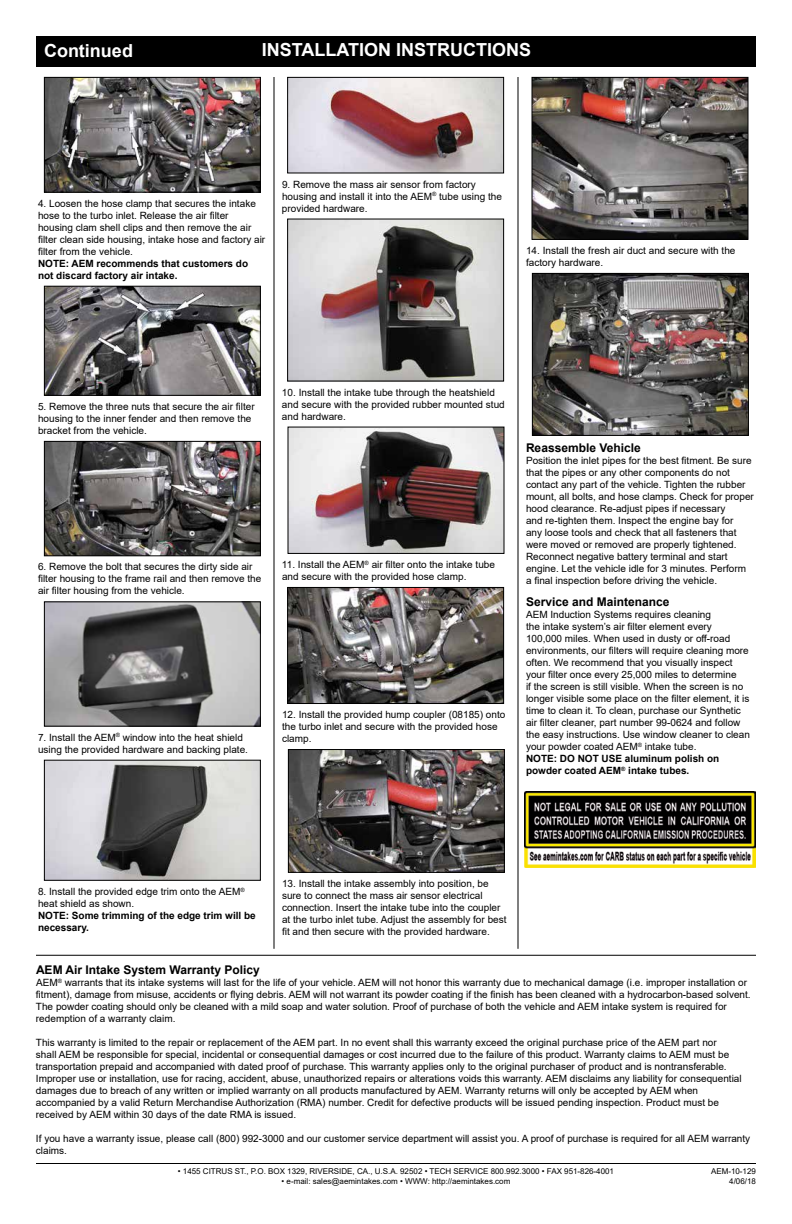
<style>
.page{position:relative;width:792px;height:1224px;background:#fff}
.page>*{position:absolute;margin:0;border:0;box-sizing:border-box;transform-origin:0 0}
.t1{font:700 18px "Arial";color:#fff}
.t2{font:700 12px "Arial";color:#000}
.t3{font:10px/12px "Arial";color:#000}
.t4{font:700 10px/12px "Arial";color:#000}
.t5{font:8px/9.6px "Arial";color:#000;text-align:right}
.s1{font-weight:700}
</style>
<div class="page">
<div style="left:36px;top:36px;width:720px;height:31px;background:#000"></div>
<hr style="left:36px;top:1163px;width:720px;height:1px;background:#000">
<hr style="left:36px;top:955px;width:720px;height:1px;background:#000">
<hr style="left:274px;top:77px;width:1px;height:872px;background:#000">
<hr style="left:518px;top:77px;width:1px;height:872px;background:#000">
<img style="left:524px;top:792px;width:232px;height:75px">
<img style="left:46px;top:79px;width:213px;height:112px">
<div style="left:44px;top:77px;width:217px;height:116px;border:1px solid #000"></div>
<img style="left:46px;top:288px;width:213px;height:106px">
<div style="left:44px;top:286px;width:217px;height:110px;border:1px solid #000"></div>
<img style="left:46px;top:443px;width:213px;height:111px">
<div style="left:44px;top:441px;width:217px;height:115px;border:1px solid #000"></div>
<img style="left:46px;top:603px;width:213px;height:122px">
<div style="left:44px;top:601px;width:217px;height:126px;border:1px solid #000"></div>
<img style="left:46px;top:762px;width:213px;height:117px">
<div style="left:44px;top:760px;width:217px;height:121px;border:1px solid #000"></div>
<img style="left:289px;top:79px;width:213px;height:92px">
<div style="left:287px;top:77px;width:217px;height:96px;border:1px solid #000"></div>
<img style="left:289px;top:221px;width:213px;height:158px">
<div style="left:287px;top:219px;width:217px;height:162px;border:1px solid #000"></div>
<img style="left:290px;top:429px;width:212px;height:123px">
<div style="left:288px;top:427px;width:216px;height:127px;border:1px solid #000"></div>
<img style="left:289px;top:589px;width:213px;height:113px">
<div style="left:287px;top:587px;width:217px;height:117px;border:1px solid #000"></div>
<img style="left:290px;top:751px;width:213px;height:120px">
<div style="left:288px;top:749px;width:217px;height:124px;border:1px solid #000"></div>
<img style="left:534px;top:79px;width:212px;height:159px">
<div style="left:532px;top:77px;width:216px;height:163px;border:1px solid #000"></div>
<img style="left:534px;top:275px;width:213px;height:159px">
<div style="left:532px;top:273px;width:217px;height:163px;border:1px solid #000"></div>
<h1 class="t1" style="left:44px;top:38px;width:90px">Continued</h1>
<h1 class="t1" style="left:262px;top:37px;width:271px">INSTALLATION INSTRUCTIONS</h1>
<p class="t3" style="left:38px;top:197px;width:229px">4. Loosen the hose clamp that secures the intake hose to the turbo inlet. Release the air filter housing clam shell clips and then remove the air filter clean side housing, intake hose and factory air filter from the vehicle.</p>
<p class="t4" style="left:38px;top:257px;width:212px">NOTE: AEM recommends that customers do not discard factory air intake.</p>
<p class="t3" style="left:282px;top:178px;width:221px">9. Remove the mass air sensor from factory housing and install it into the AEM<sup>®</sup> tube using the provided hardware.</p>
<p class="t3" style="left:526px;top:244px;width:211px">14. Install the fresh air duct and secure with the factory hardware.</p>
<p class="t3" style="left:38px;top:400px;width:218px">5. Remove the three nuts that secure the air filter housing to the inner fender and then remove the bracket from the vehicle.</p>
<p class="t3" style="left:38px;top:561px;width:225px">6. Remove the bolt that secures the dirty side air filter housing to the frame rail and then remove the air filter housing from the vehicle.</p>
<p class="t3" style="left:38px;top:731px;width:212px">7. Install the AEM<sup>®</sup> window into the heat shield using the provided hardware and backing plate.</p>
<p class="t3" style="left:282px;top:386px;width:224px">10. Install the intake tube through the heatshield and secure with the provided rubber mounted stud and hardware.</p>
<p class="t3" style="left:282px;top:559px;width:215px">11. Install the AEM<sup>®</sup> air filter onto the intake tube and secure with the provided hose clamp.</p>
<p class="t3" style="left:282px;top:709px;width:225px">12. Install the provided hump coupler (08185) onto the turbo inlet and secure with the provided hose clamp.</p>
<p class="t2" style="left:526px;top:439px;width:116px">Reassemble Vehicle</p>
<p class="t3" style="left:526px;top:454px;width:229px">Position the inlet pipes for the best fitment. Be sure that the pipes or any other components do not contact any part of the vehicle. Tighten the rubber mount, all bolts, and hose clamps. Check for proper hood clearance. Re-adjust pipes if necessary<br>and re-tighten them. Inspect the engine bay for<br>any loose tools and check that all fasteners that were moved or removed are properly tightened.<br>Reconnect negative battery terminal and start engine. Let the vehicle idle for 3 minutes. Perform a final inspection before driving the vehicle.</p>
<p class="t2" style="left:526px;top:594px;width:145px">Service and Maintenance</p>
<p class="t3" style="left:526px;top:609px;width:225px">AEM Induction Systems requires cleaning<br>the intake system’s air filter element every 100,000 miles. When used in dusty or off-road environments, our filters will require cleaning more often. We recommend that you visually inspect your filter once every 25,000 miles to determine<br>if the screen is still visible. When the screen is no longer visible some place on the filter element, it is time to clean it. To clean, purchase our Synthetic air filter cleaner, part number 99-0624 and follow the easy instructions. Use window cleaner to clean your powder coated AEM<sup>®</sup> intake tube.<br><span class="s1">NOTE: DO NOT USE aluminum polish on powder coated AEM</span><sup>®</sup> <span class="s1">intake tubes.</span></p>
<p class="t3" style="left:38px;top:885px;width:208px">8. Install the provided edge trim onto the AEM<sup>® </sup>heat shield as shown.</p>
<p class="t4" style="left:38px;top:910px;width:219px">NOTE: Some trimming of the edge trim will be necessary.</p>
<p class="t3" style="left:282px;top:877px;width:226px">13. Install the intake assembly into position, be sure to connect the mass air sensor electrical connection. Insert the intake tube into the coupler at the turbo inlet tube. Adjust the assembly for best fit and then secure with the provided hardware.</p>
<p class="t2" style="left:36px;top:961px;width:225px">AEM Air Intake System Warranty Policy</p>
<p class="t3" style="left:36px;top:976px;width:716px">AEM<sup>®</sup> warrants that its intake systems will last for the life of your vehicle. AEM will not honor this warranty due to mechanical damage (i.e. improper installation or fitment), damage from misuse, accidents or flying debris. AEM will not warrant its powder coating if the finish has been cleaned with a hydrocarbon-based solvent.<br>The powder coating should only be cleaned with a mild soap and water solution. Proof of purchase of both the vehicle and AEM intake system is required for redemption of a warranty claim.</p>
<p class="t3" style="left:36px;top:1036px;width:707px">This warranty is limited to the repair or replacement of the AEM part. In no event shall this warranty exceed the original purchase price of the AEM part nor<br>shall AEM be responsible for special, incidental or consequential damages or cost incurred due to the failure of this product. Warranty claims to AEM must be transportation prepaid and accompanied with dated proof of purchase. This warranty applies only to the original purchaser of product and is nontransferable.<br>Improper use or installation, use for racing, accident, abuse, unauthorized repairs or alterations voids this warranty. AEM disclaims any liability for consequential damages due to breach of any written or implied warranty on all products manufactured by AEM. Warranty returns will only be accepted by AEM when accompanied by a valid Return Merchandise Authorization (RMA) number. Credit for defective products will be issued pending inspection. Product must be received by AEM within 30 days of the date RMA is issued.</p>
<p class="t3" style="left:36px;top:1132px;width:716px">If you have a warranty issue, please call (800) 992-3000 and our customer service department will assist you. A proof of purchase is required for all AEM warranty claims.</p>
<p class="t5" style="left:178px;top:1166px;width:438px">• 1455 CITRUS ST., P.O. BOX 1329, RIVERSIDE, CA., U.S.A. 92502 • TECH SERVICE 800.992.3000 • FAX 951-826-4001</p>
<p class="t5" style="left:282px;top:1176px;width:230px">• e-mail: sales@aemintakes.com • WWW: http://aemintakes.com</p>
<p class="t5" style="left:711px;top:1166px;width:46px">AEM-10-129<br>4/06/18</p>
</div>
